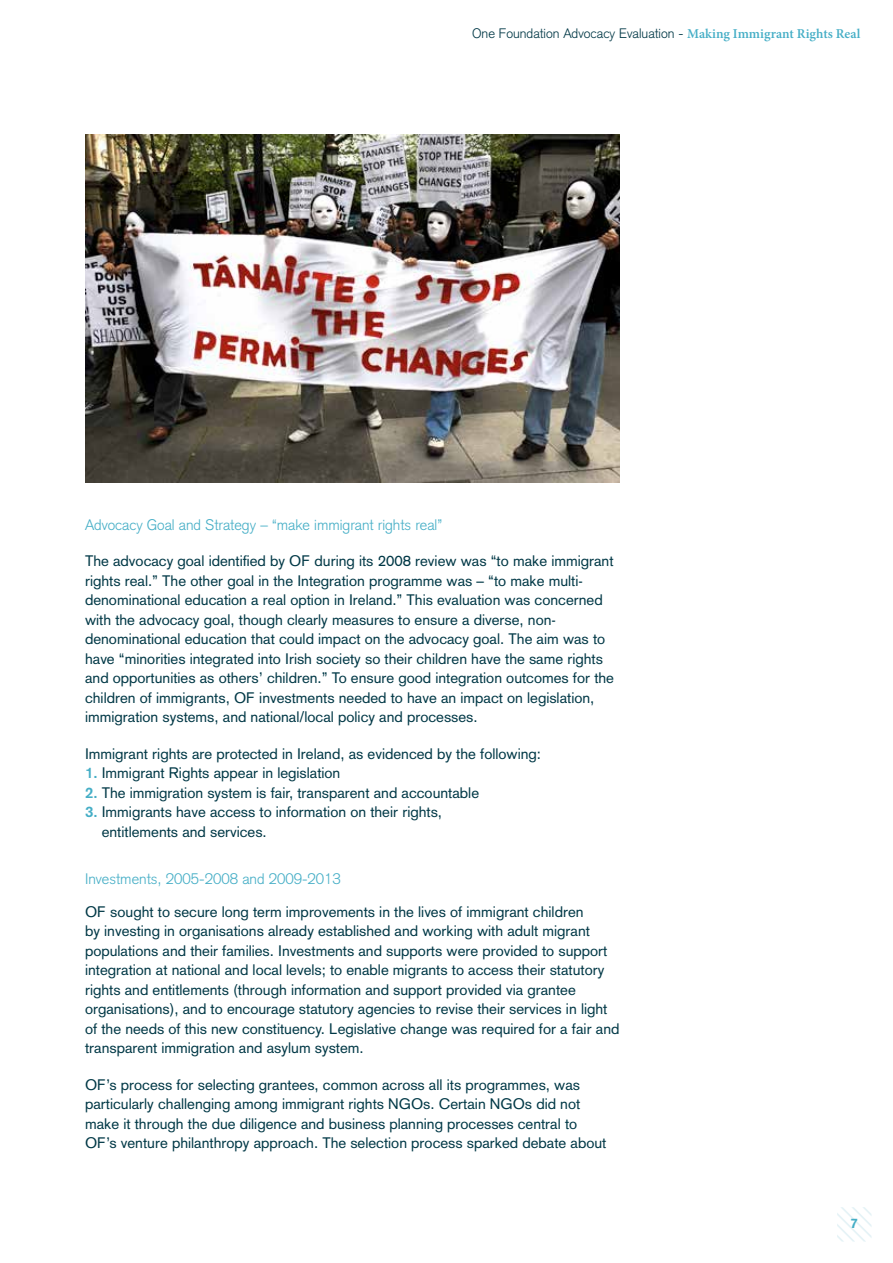
<style>
.page{position:relative;width:893px;height:1263px;background:#fff}
.page>*{position:absolute;margin:0;border:0;box-sizing:border-box;transform-origin:0 0}
.t1{font:15px/19.5px "Akzidenz Grotesk";color:#003846}
.t2{font:300 15px "Akzidenz Grotesk";color:#45aec6}
.t3{font:300 13.5px "Akzidenz Grotesk";color:#003846}
.t4{font:700 13.5px "Akzidenz Grotesk";color:#45aec6}
.s1{font-family:"Minion Pro";font-weight:600;color:#45aec6}
.s2{font-weight:700;color:#45aec6}
</style>
<div class="page">
<svg style="left:837px;top:1207px;width:34px;height:34px"></svg>
<img style="left:85px;top:134px;width:535px;height:348px">
<p class="t3" style="left:472px;top:25px;width:390px">One Foundation Advocacy Evaluation - <span class="s1">Making Immigrant Rights Real</span></p>
<p class="t2" style="left:85px;top:516px;width:359px">Advocacy Goal and Strategy – “make immigrant rights real”</p>
<p class="t1" style="left:85px;top:551px;width:530px">The advocacy goal identified by OF during its 2008 review was “to make immigrant rights real.” The other goal in the Integration programme was – “to make multi&shy;denominational education a real option in Ireland.” This evaluation was concerned with the advocacy goal, though clearly measures to ensure a diverse, non&shy;denominational education that could impact on the advocacy goal. The aim was to have “minorities integrated into Irish society so their children have the same rights and opportunities as others’ children.” To ensure good integration outcomes for the children of immigrants, OF investments needed to have an impact on legislation, immigration systems, and national/local policy and processes.</p>
<p class="t1" style="left:85px;top:744px;width:457px">Immigrant rights are protected in Ireland, as evidenced by the following:</p>
<p class="t1" style="left:85px;top:763px;width:257px"><span class="s2">1.</span> Immigrant Rights appear in legislation</p>
<p class="t1" style="left:85px;top:783px;width:396px"><span class="s2">2.</span> The immigration system is fair, transparent and accountable</p>
<p class="t1" style="left:102px;top:802px;width:342px;text-indent:-17px"><span class="s2">3.</span> Immigrants have access to information on their rights, entitlements and services.</p>
<p class="t2" style="left:85px;top:870px;width:257px">Investments, 2005-2008 and 2009-2013</p>
<p class="t1" style="left:85px;top:902px;width:536px">OF sought to secure long term improvements in the lives of immigrant children<br>by investing in organisations already established and working with adult migrant populations and their families. Investments and supports were provided to support integration at national and local levels; to enable migrants to access their statutory rights and entitlements (through information and support provided via grantee organisations), and to encourage statutory agencies to revise their services in light of the needs of this new constituency. Legislative change was required for a fair and transparent immigration and asylum system.</p>
<p class="t1" style="left:85px;top:1075px;width:523px">OF’s process for selecting grantees, common across all its programmes, was particularly challenging among immigrant rights NGOs. Certain NGOs did not make it through the due diligence and business planning processes central to OF’s venture philanthropy approach. The selection process sparked debate about</p>
<p class="t4" style="left:850px;top:1216px;width:9px">7</p>
</div>
